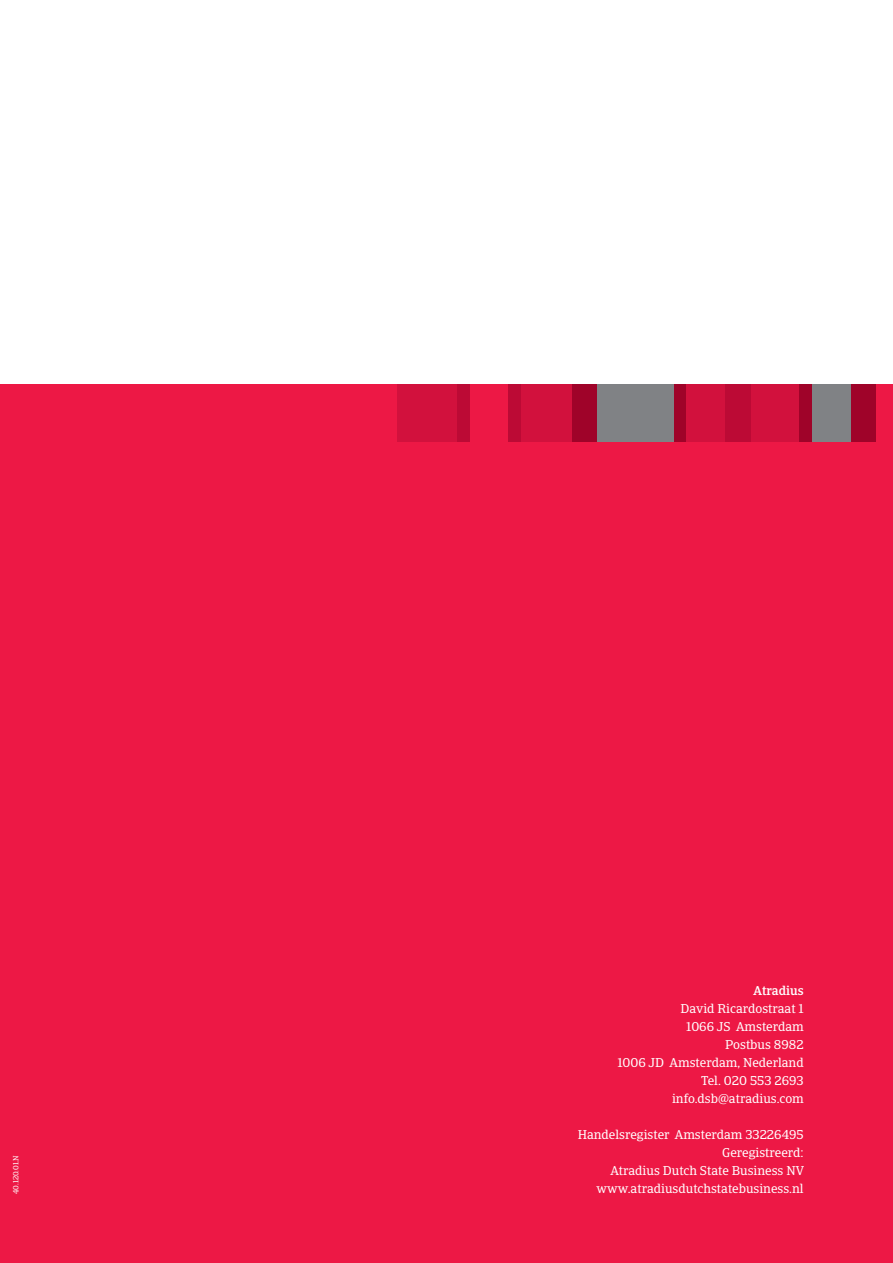
<style>
.page{position:relative;width:893px;height:1263px;background:#fff}
.page>*{position:absolute;margin:0;border:0;box-sizing:border-box;transform-origin:0 0}
.t1{font:12.75px/18px "Catalana";color:#fff;text-align:right}
.t2{font:500 12.75px "Catalana";color:#fff}
.t3{font:7.5px "Catalana";color:#fff}
</style>
<div class="page">
<div style="left:0;top:430px;width:893px;height:833px;background:#ed1845"></div>
<div style="left:0;top:384px;width:893px;height:58px;background:#ed1845"></div>
<div style="left:457px;top:384px;width:13px;height:58px;background:#bc0a35"></div>
<div style="left:398px;top:384px;width:59px;height:58px;background:#d2113d"></div>
<div style="left:521px;top:384px;width:51px;height:58px;background:#d2113d"></div>
<div style="left:750px;top:384px;width:49px;height:58px;background:#d2113d"></div>
<div style="left:572px;top:384px;width:25px;height:58px;background:#9f0329"></div>
<div style="left:725px;top:384px;width:25px;height:58px;background:#bc0a35"></div>
<div style="left:850px;top:384px;width:26px;height:58px;background:#9f0329"></div>
<div style="left:508px;top:384px;width:13px;height:58px;background:#bc0a35"></div>
<div style="left:597px;top:384px;width:77px;height:58px;background:#808285"></div>
<div style="left:674px;top:384px;width:13px;height:58px;background:#9f0329"></div>
<div style="left:687px;top:384px;width:38px;height:58px;background:#d2113d"></div>
<div style="left:812px;top:384px;width:38px;height:58px;background:#808285"></div>
<div style="left:799px;top:384px;width:13px;height:58px;background:#9f0329"></div>
<p class="t3" style="left:11px;top:1194px;width:40px;rotate:-90deg">40.120.01.N</p>
<p class="t2" style="left:754px;top:982px;width:52px">Atradius</p>
<p class="t1" style="left:617px;top:999px;width:188px">David Ricardostraat 1<br>1066 JS Amsterdam<br>Postbus 8982<br>1006 JD Amsterdam, Nederland<br>Tel. 020 553 2693 info.dsb@atradius.com</p>
<p class="t1" style="left:578px;top:1125px;width:228px">Handelsregister Amsterdam 33226495<br>Geregistreerd:<br>Atradius Dutch State Business NV www.atradiusdutchstatebusiness.nl</p>
</div>
